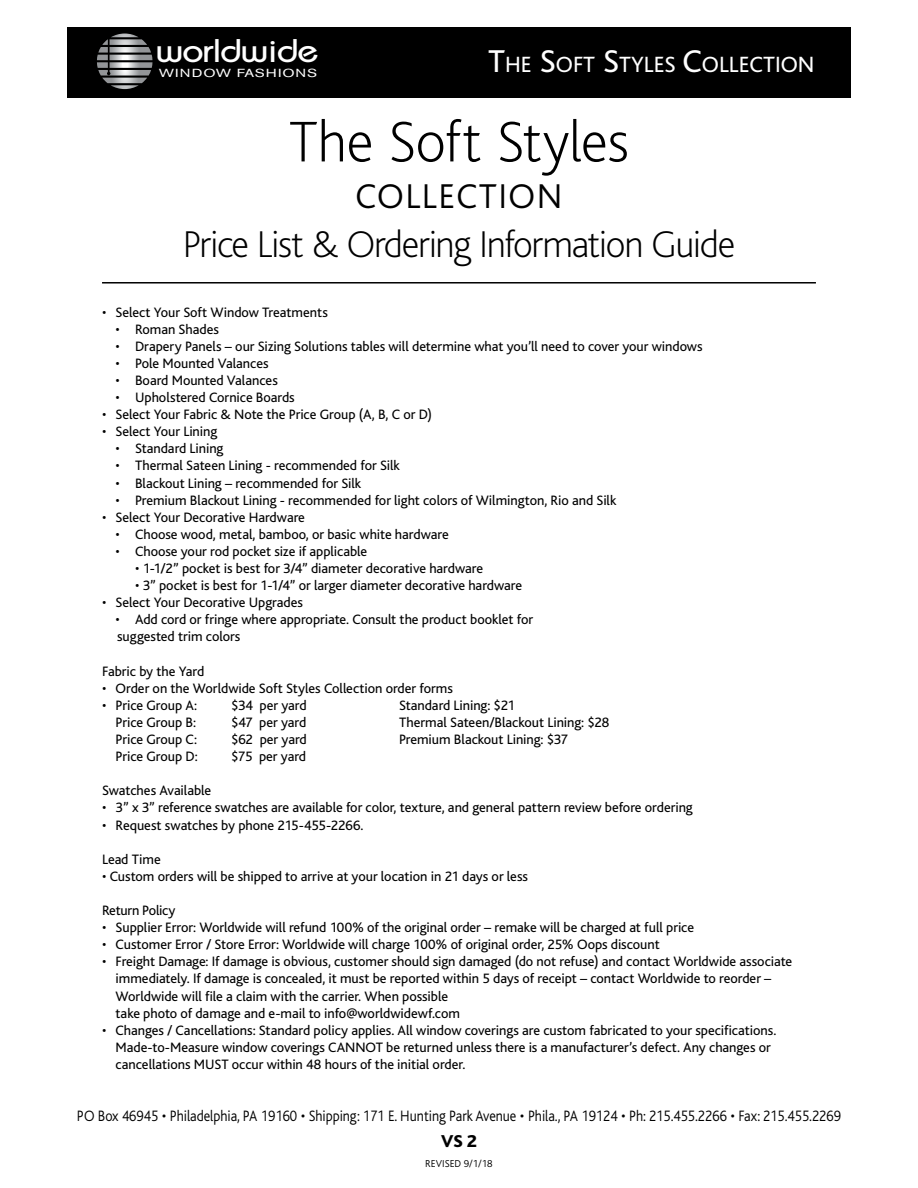
<style>
.page{position:relative;width:918px;height:1188px;background:#fff}
.page>*{position:absolute;margin:0;border:0;box-sizing:border-box;transform-origin:0 0}
.t1{font:200 60px "Bliss";letter-spacing:-.01em;color:#000}
.t2{font:200 39px "Bliss";letter-spacing:-.04em;color:#000}
.t3{font:300 36px "Bliss";letter-spacing:.04em;color:#000}
.t4{font:500 32.85px "Bauhaus";letter-spacing:-.02em;color:#fff;scale:1.16 1}
.t5{font:23.1px "Bliss";color:#fff}
.t6{font:800 18px "Bliss";color:#000}
.t7{font:300 15.75px "Bliss";letter-spacing:-.005em;color:#000;scale:.9 1}
.t8{font:14.25px/17.1px "Bliss";letter-spacing:-.005em;color:#000}
.t9{font:11.55px "Akzidenz Grotesk BE";letter-spacing:.065em;color:#fff;scale:1.3 1}
.t10{font:300 10.5px "Bliss";color:#000}
.s1{font-size:33px}
</style>
<div class="page">
<div style="left:68px;top:27px;width:783px;height:71px;background:#000"></div>
<svg style="left:97px;top:34px;width:55px;height:55px"></svg>
<hr style="left:102px;top:282px;width:714px;height:2px;background:#000">
<h3 class="t4" style="left:156px;top:31px;width:142px">worldwide</h3>
<h3 class="t5" style="left:488px;top:52px;width:328px"><span class="s1">T</span>HE <span class="s1">S</span>OFT <span class="s1">S</span>TYLES <span class="s1">C</span>OLLECTION</h3>
<p class="t9" style="left:159px;top:66px;width:124px">WINDOW FASHIONS</p>
<h1 class="t1" style="left:289px;top:111px;width:342px">The Soft Styles</h1>
<h3 class="t3" style="left:356px;top:177px;width:208px">COLLECTION</h3>
<h2 class="t2" style="left:183px;top:224px;width:554px">Price List &amp; Ordering Information Guide</h2>
<p class="t8" style="left:102px;top:304px;width:227px">• Select Your Soft Window Treatments</p>
<p class="t8" style="left:116px;top:321px;width:105px">• Roman Shades</p>
<p class="t8" style="left:116px;top:338px;width:589px">• Drapery Panels – our Sizing Solutions tables will determine what you’ll need to cover your windows</p>
<p class="t8" style="left:116px;top:355px;width:155px">• Pole Mounted Valances</p>
<p class="t8" style="left:116px;top:372px;width:164px">• Board Mounted Valances</p>
<p class="t8" style="left:116px;top:389px;width:181px">• Upholstered Cornice Boards</p>
<p class="t8" style="left:102px;top:406px;width:332px">• Select Your Fabric &amp; Note the Price Group (A, B, C or D)</p>
<p class="t8" style="left:102px;top:423px;width:117px">• Select Your Lining</p>
<p class="t8" style="left:116px;top:440px;width:109px">• Standard Lining</p>
<p class="t8" style="left:116px;top:457px;width:286px">• Thermal Sateen Lining - recommended for Silk</p>
<p class="t8" style="left:116px;top:475px;width:247px">• Blackout Lining – recommended for Silk</p>
<p class="t8" style="left:116px;top:492px;width:502px">• Premium Blackout Lining - recommended for light colors of Wilmington, Rio and Silk</p>
<p class="t8" style="left:102px;top:509px;width:204px">• Select Your Decorative Hardware</p>
<p class="t8" style="left:116px;top:526px;width:335px">• Choose wood, metal, bamboo, or basic white hardware</p>
<p class="t8" style="left:116px;top:543px;width:253px">• Choose your rod pocket size if applicable</p>
<p class="t8" style="left:135px;top:560px;width:350px">• 1-1/2” pocket is best for 3/4” diameter decorative hardware</p>
<p class="t8" style="left:135px;top:577px;width:389px">• 3” pocket is best for 1-1/4” or larger diameter decorative hardware</p>
<p class="t8" style="left:102px;top:594px;width:202px">• Select Your Decorative Upgrades</p>
<p class="t8" style="left:116px;top:611px;width:419px">• Add cord or fringe where appropriate. Consult the product booklet for suggested trim colors</p>
<p class="t8" style="left:102px;top:663px;width:104px">Fabric by the Yard</p>
<p class="t8" style="left:102px;top:680px;width:352px">• Order on the Worldwide Soft Styles Collection order forms</p>
<p class="t8" style="left:102px;top:697px;width:97px">• Price Group A:</p>
<p class="t8" style="left:231px;top:697px;width:77px">$34 per yard</p>
<p class="t8" style="left:399px;top:697px;width:117px">Standard Lining: $21</p>
<p class="t8" style="left:116px;top:714px;width:82px">Price Group B:</p>
<p class="t8" style="left:231px;top:714px;width:77px">$47 per yard</p>
<p class="t8" style="left:399px;top:714px;width:212px">Thermal Sateen/Blackout Lining: $28</p>
<p class="t8" style="left:116px;top:731px;width:83px">Price Group C:</p>
<p class="t8" style="left:231px;top:731px;width:77px">$62 per yard</p>
<p class="t8" style="left:399px;top:731px;width:171px">Premium Blackout Lining: $37</p>
<p class="t8" style="left:116px;top:748px;width:84px">Price Group D:</p>
<p class="t8" style="left:231px;top:748px;width:77px">$75 per yard</p>
<p class="t8" style="left:102px;top:782px;width:111px">Swatches Available</p>
<p class="t8" style="left:102px;top:799px;width:592px">• 3” x 3” reference swatches are available for color, texture, and general pattern review before ordering</p>
<p class="t8" style="left:102px;top:817px;width:263px">• Request swatches by phone 215-455-2266.</p>
<p class="t8" style="left:102px;top:851px;width:60px">Lead Time</p>
<p class="t8" style="left:102px;top:868px;width:427px">• Custom orders will be shipped to arrive at your location in 21 days or less</p>
<p class="t8" style="left:102px;top:902px;width:75px">Return Policy</p>
<p class="t8" style="left:102px;top:919px;width:594px">• Supplier Error: Worldwide will refund 100% of the original order – remake will be charged at full price</p>
<p class="t8" style="left:102px;top:936px;width:559px">• Customer Error / Store Error: Worldwide will charge 100% of original order, 25% Oops discount</p>
<p class="t8" style="left:116px;top:953px;width:678px;text-indent:-13px">• Freight Damage: If damage is obvious, customer should sign damaged (do not refuse) and contact Worldwide associate immediately. If damage is concealed, it must be reported within 5 days of receipt – contact Worldwide to reorder – Worldwide will file a claim with the carrier. When possible<br>take photo of damage and e-mail to info@worldwidewf.com</p>
<p class="t8" style="left:116px;top:1022px;width:662px;text-indent:-14px">• Changes / Cancellations: Standard policy applies. All window coverings are custom fabricated to your specifications.<br>Made-to-Measure window coverings CANNOT be returned unless there is a manufacturer’s defect. Any changes or cancellations MUST occur within 48 hours of the initial order.</p>
<p class="t7" style="left:77px;top:1107px;width:851px">PO Box 46945 • Philadelphia, PA 19160 • Shipping: 171 E. Hunting Park Avenue • Phila., PA 19124 • Ph: 215.455.2266 • Fax: 215.455.2269</p>
<p class="t10" style="left:425px;top:1158px;width:69px">REVISED 9/1/18</p>
<p class="t6" style="left:441px;top:1131px;width:37px">VS 2</p>
</div>
